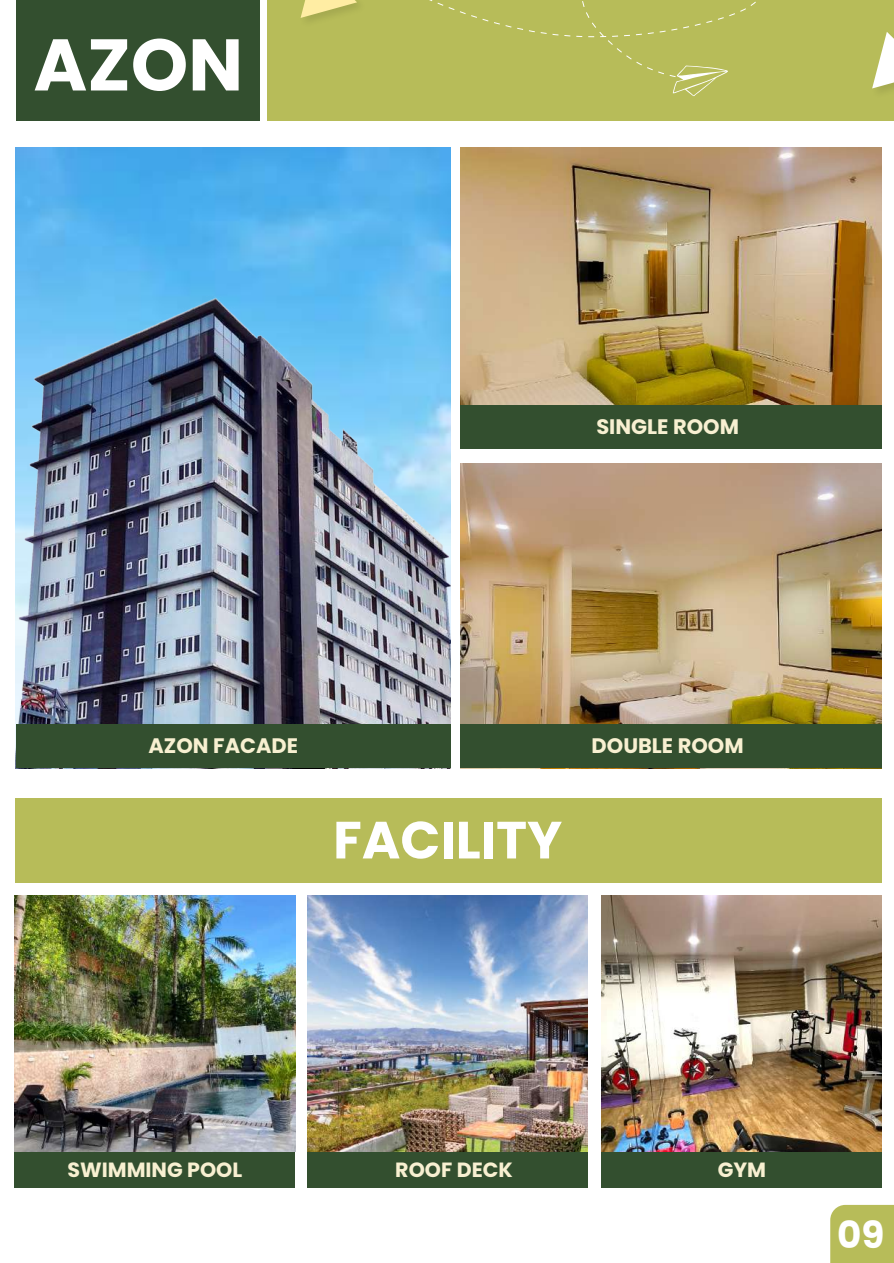
<style>
.page{position:relative;width:894px;height:1263px;background:#fff}
.page>*{position:absolute;margin:0;border:0;box-sizing:border-box;transform-origin:0 0}
.t1{font:700 72.9px "Poppins";color:#fff}
.t2{font:700 52.35px "Poppins";color:#fff}
.t3{font:700 37.35px "Poppins";color:#fff}
.t4{font:700 21px "Poppins";color:#f8f0d1}
.t5{font:700 20.55px "Poppins";color:#f8f0d1}
</style>
<div class="page">
<div style="left:16px;top:0;width:243px;height:120px;background:#334f2f"></div>
<div style="left:267px;top:0;width:626px;height:120px;background:#b7bc59"></div>
<img style="left:307px;top:5px;width:51px;height:16px">
<svg style="left:300px;top:0;width:57px;height:18px"></svg>
<img style="left:872px;top:88px;width:21px;height:4px">
<svg style="left:872px;top:32px;width:21px;height:56px"></svg>
<div style="left:15px;top:1151px;width:280px;height:36px;background:#334f2f"></div>
<div style="left:307px;top:1151px;width:280px;height:36px;background:#334f2f"></div>
<div style="left:601px;top:1151px;width:280px;height:36px;background:#334f2f"></div>
<img style="left:15px;top:895px;width:280px;height:256px">
<img style="left:307px;top:895px;width:280px;height:256px">
<img style="left:601px;top:895px;width:280px;height:256px">
<img style="left:460px;top:147px;width:421px;height:258px">
<img style="left:460px;top:464px;width:421px;height:260px">
<div style="left:15px;top:798px;width:866px;height:84px;background:#b7bc59"></div>
<img style="left:16px;top:147px;width:434px;height:577px">
<div style="left:16px;top:724px;width:434px;height:44px;background:#334f2f"></div>
<div style="left:460px;top:724px;width:421px;height:44px;background:#334f2f"></div>
<div style="left:460px;top:405px;width:421px;height:44px;background:#334f2f"></div>
<svg style="left:429px;top:0;width:327px;height:96px"></svg>
<div style="left:830px;top:1204px;width:63px;height:59px;background:#b7bc59"></div>
<h1 class="t1" style="left:33px;top:23px;width:211px">AZON</h1>
<p class="t4" style="left:596px;top:414px;width:144px">SINGLE ROOM</p>
<p class="t4" style="left:148px;top:734px;width:151px">AZON FACADE</p>
<p class="t4" style="left:591px;top:734px;width:153px">DOUBLE ROOM</p>
<h2 class="t2" style="left:333px;top:809px;width:230px">FACILITY</h2>
<p class="t5" style="left:67px;top:1158px;width:176px">SWIMMING POOL</p>
<p class="t5" style="left:395px;top:1158px;width:119px">ROOF DECK</p>
<p class="t5" style="left:717px;top:1158px;width:50px">GYM</p>
<h3 class="t3" style="left:836px;top:1213px;width:49px">09</h3>
</div>
